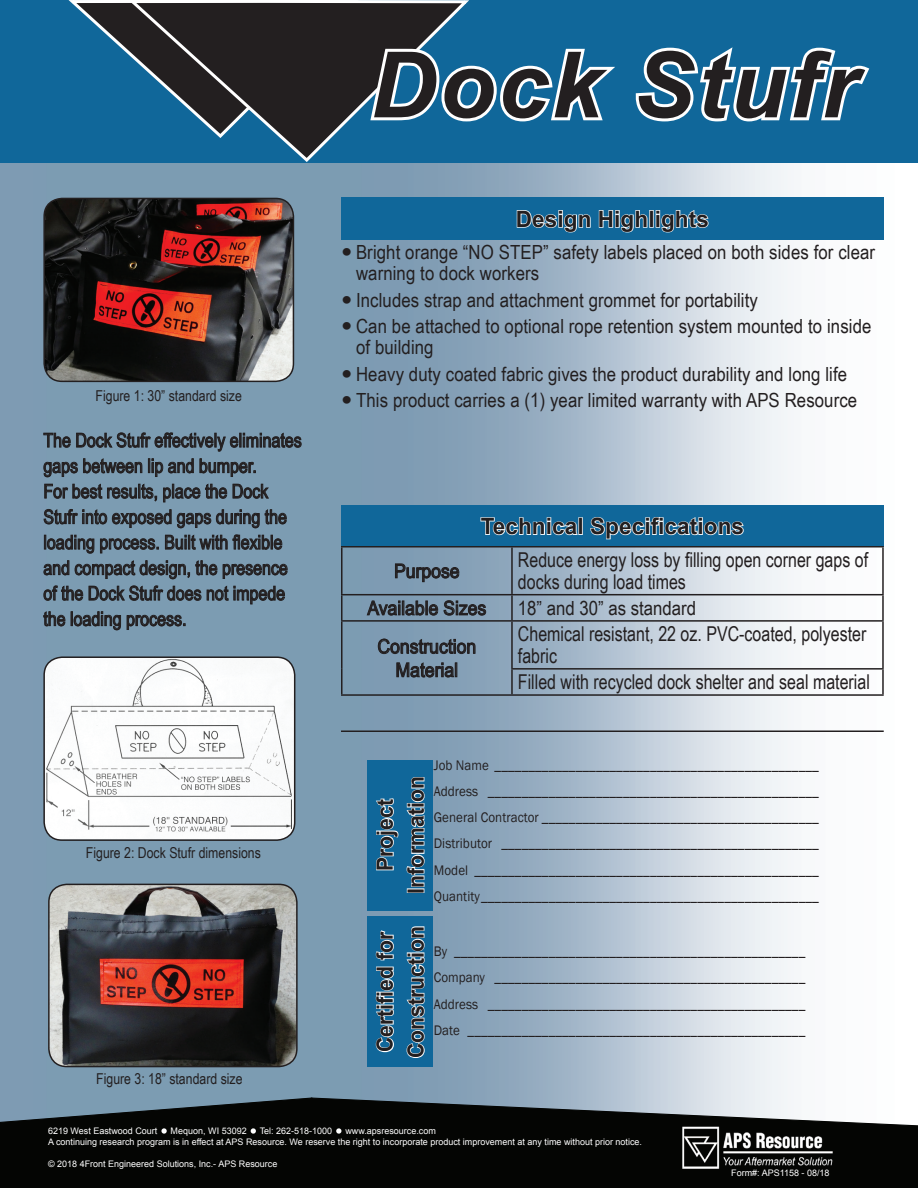
<style>
.page{position:relative;width:918px;height:1188px;background:#fff}
.page>*{position:absolute;margin:0;border:0;box-sizing:border-box;transform-origin:0 0}
.t1{font:italic 700 91.5px "Arial";letter-spacing:.03em;color:#231f20}
.t2{font:700 22.5px/30.8px "Arial";letter-spacing:.005em;color:#231f20;text-align:center;scale:.94 1}
.t3{font:700 22.5px "Arial";letter-spacing:.005em;color:#231f20}
.t4{font:20.4px/21.8px "Arial Narrow";color:#231f20;scale:.95 1}
.t5{font:19.5px/26.2px "Arial Narrow";letter-spacing:.005em;color:#231f20;scale:1.05 1}
.t6{font:19.5px/25.5px "Arial Narrow";letter-spacing:.005em;color:#231f20}
.t7{font:19.5px/23.4px "Arial Narrow";letter-spacing:.005em;color:#231f20;text-align:center;scale:1.1 1}
.t8{font:15px "Arial Narrow";color:#231f20}
.t9{font:14.25px/26.2px "Franklin Gothic";letter-spacing:.005em;color:#231f20;text-align:justify;scale:.91 1}
.t10{font:9px/10.8px "Arial";color:#fff}
</style>
<div class="page">
<img style="left:0;top:162px;width:918px;height:935px">
<div style="left:341px;top:198px;width:543px;height:42px;background:#10679a"></div>
<svg style="left:516px;top:210px;width:75px;height:23px"></svg>
<svg style="left:598px;top:210px;width:50px;height:23px"></svg>
<div style="left:649px;top:210px;width:5px;height:18px;border:2px solid #fff"></div>
<svg style="left:656px;top:210px;width:53px;height:23px"></svg>
<div style="left:341px;top:505px;width:543px;height:42px;background:#10679a"></div>
<svg style="left:480px;top:517px;width:98px;height:19px"></svg>
<div style="left:578px;top:517px;width:5px;height:18px;border:2px solid #fff"></div>
<svg style="left:590px;top:517px;width:154px;height:23px"></svg>
<hr style="left:341px;top:730px;width:543px;height:2px;background:#231f20">
<div style="left:367px;top:760px;width:66px;height:150px;background:#10679a"></div>
<svg style="left:376px;top:798px;width:23px;height:73px"></svg>
<div style="left:407px;top:888px;width:17px;height:5px;border:2px solid #fff"></div>
<svg style="left:406px;top:777px;width:19px;height:110px"></svg>
<div style="left:367px;top:917px;width:66px;height:150px;background:#10679a"></div>
<svg style="left:375px;top:930px;width:19px;height:123px"></svg>
<svg style="left:406px;top:926px;width:19px;height:132px"></svg>
<div style="left:0;top:1140px;width:918px;height:48px;background:#040503"></div>
<img style="left:679px;top:1140px;width:156px;height:38px">
<svg style="left:0;top:1097px;width:918px;height:43px;background:#414649"></svg>
<div style="left:0;top:0;width:918px;height:162px;background:#10679a"></div>
<svg style="left:43px;top:432px;width:259px;height:20px;background:#607584"></svg>
<svg style="left:43px;top:458px;width:213px;height:19px;background:#5f7383"></svg>
<svg style="left:44px;top:483px;width:226px;height:20px;background:#627787"></svg>
<svg style="left:43px;top:509px;width:244px;height:19px;background:#5f7382"></svg>
<svg style="left:44px;top:534px;width:115px;height:20px;background:#607484"></svg>
<svg style="left:165px;top:534px;width:118px;height:17px;background:#586a77"></svg>
<svg style="left:43px;top:560px;width:245px;height:19px;background:#5f7484"></svg>
<svg style="left:43px;top:585px;width:242px;height:20px;background:#617787"></svg>
<svg style="left:43px;top:611px;width:143px;height:19px;background:#5f7383"></svg>
<svg style="left:128px;top:140px;width:345px;height:24px"></svg>
<svg style="left:68px;top:0;width:547px;height:140px"></svg>
<svg style="left:635px;top:47px;width:235px;height:75px"></svg>
<hr style="left:341px;top:546px;width:171px;height:2px;background:#231f20">
<hr style="left:341px;top:548px;width:2px;height:46px;background:#231f20">
<hr style="left:512px;top:546px;width:372px;height:2px;background:#231f20">
<hr style="left:511px;top:548px;width:2px;height:46px;background:#231f20">
<hr style="left:882px;top:548px;width:2px;height:46px;background:#231f20">
<hr style="left:341px;top:594px;width:171px;height:1px;background:#231f20">
<hr style="left:341px;top:595px;width:2px;height:25px;background:#231f20">
<hr style="left:512px;top:594px;width:372px;height:1px;background:#231f20">
<hr style="left:511px;top:595px;width:2px;height:25px;background:#231f20">
<hr style="left:882px;top:595px;width:2px;height:25px;background:#231f20">
<hr style="left:511px;top:622px;width:2px;height:46px;background:#231f20">
<hr style="left:511px;top:670px;width:2px;height:24px;background:#231f20">
<hr style="left:341px;top:620px;width:171px;height:2px;background:#231f20">
<hr style="left:341px;top:622px;width:2px;height:47px;background:#231f20">
<hr style="left:512px;top:620px;width:372px;height:2px;background:#231f20">
<hr style="left:882px;top:622px;width:2px;height:46px;background:#231f20">
<hr style="left:341px;top:669px;width:2px;height:25px;background:#231f20">
<hr style="left:511px;top:668px;width:373px;height:2px;background:#231f20">
<hr style="left:882px;top:670px;width:2px;height:24px;background:#231f20">
<hr style="left:341px;top:694px;width:171px;height:2px;background:#231f20">
<hr style="left:512px;top:694px;width:372px;height:2px;background:#231f20">
<svg style="left:395px;top:563px;width:65px;height:19px"></svg>
<svg style="left:366px;top:599px;width:120px;height:17px;background:#5f707f"></svg>
<svg style="left:378px;top:638px;width:98px;height:16px;background:#5e6f7e"></svg>
<svg style="left:396px;top:660px;width:61px;height:18px"></svg>
<img style="left:44px;top:198px;width:249px;height:183px">
<div style="left:43px;top:198px;width:251px;height:184px;border:2px solid #231f20;border-radius:18px"></div>
<img style="left:49px;top:884px;width:248px;height:183px">
<div style="left:48px;top:884px;width:250px;height:183px;border:2px solid #231f20;border-radius:18px"></div>
<img style="left:44px;top:657px;width:251px;height:183px">
<div style="left:43px;top:656px;width:252px;height:185px;border:2px solid #231f20;border-radius:18px"></div>
<svg style="left:343px;top:248px;width:8px;height:7px"></svg>
<svg style="left:343px;top:296px;width:8px;height:7px"></svg>
<svg style="left:343px;top:322px;width:8px;height:7px"></svg>
<svg style="left:343px;top:370px;width:8px;height:7px"></svg>
<svg style="left:343px;top:396px;width:8px;height:8px"></svg>
<p class="t8" style="left:96px;top:384px;width:148px">Figure 1: 30” standard size</p>
<p class="t6" style="left:43px;top:427px;width:260px">The Dock Stufr effectively eliminates gaps between lip and bumper.<br>For best results, place the Dock<br>Stufr into exposed gaps during the loading process. Built with flexible and compact design, the presence of the Dock Stufr does not impede the loading process.</p>
<p class="t8" style="left:86px;top:842px;width:177px">Figure 2: Dock Stufr dimensions</p>
<p class="t8" style="left:96px;top:1068px;width:148px">Figure 3: 18” standard size</p>
<h1 class="t1" style="left:370px;top:24px;width:489px">Dock Stufr</h1>
<h2 class="t3" style="left:516px;top:204px;width:195px">Design Highlights</h2>
<h3 class="t5" style="left:356px;top:240px;width:496px;line-height:21.8px">Bright orange “NO STEP” safety labels placed on both sides for clear warning to dock workers</h3>
<h3 class="t5" style="left:356px;top:286px;width:492px">Includes strap and attachment grommet for portability<br>Can be attached to optional rope retention system mounted to inside</h3>
<h3 class="t5" style="left:356px;top:334px;width:479px">of building<br>Heavy duty coated fabric gives the product durability and long life<br>This product carries a (1) year limited warranty with APS Resource</h3>
<h3 class="t7" style="left:394px;top:559px;width:61px">Purpose</h3>
<h2 class="t3" style="left:481px;top:511px;width:265px">Technical Specifications</h2>
<h3 class="t4" style="left:518px;top:548px;width:370px">Reduce energy loss by filling open corner gaps of docks during load times</h3>
<h3 class="t7" style="left:367px;top:596px;width:110px">Available Sizes</h3>
<h3 class="t5" style="left:518px;top:594px;width:171px">18” and 30” as standard</h3>
<h3 class="t7" style="left:378px;top:634px;width:91px">Construction<br>Material</h3>
<h3 class="t4" style="left:518px;top:622px;width:368px">Chemical resistant, 22 oz. PVC-coated, polyester fabric</h3>
<h3 class="t4" style="left:518px;top:670px;width:372px">Filled with recycled dock shelter and seal material</h3>
<h2 class="t2" style="left:370px;top:894px;width:126px;rotate:-90deg">Project<br>Information</h2>
<h2 class="t2" style="left:370px;top:1058px;width:143px;text-align:left;rotate:-90deg">Certified for<br>Construction</h2>
<p class="t9" style="left:434px;top:752px;width:425px">Job Name ________________________________________________ Address _________________________________________________ General Contractor _________________________________________ Distributor _______________________________________________ Model ___________________________________________________ Quantity__________________________________________________</p>
<p class="t9" style="left:434px;top:939px;width:410px">By ____________________________________________________ Company ______________________________________________ Address _______________________________________________ Date __________________________________________________</p>
<p class="t10" style="left:48px;top:1126px;width:595px">6219 West Eastwood Court • Mequon, WI 53092 • Tel: 262-518-1000 • www.apsresource.com<br>A continuing research program is in effect at APS Resource. We reserve the right to incorporate product improvement at any time without prior notice.</p>
<p class="t10" style="left:48px;top:1158px;width:231px">© 2018 4Front Engineered Solutions, Inc.- APS Resource</p>
<p class="t10" style="left:731px;top:1168px;width:100px">Form#: APS1158 - 08/18</p>
</div>
